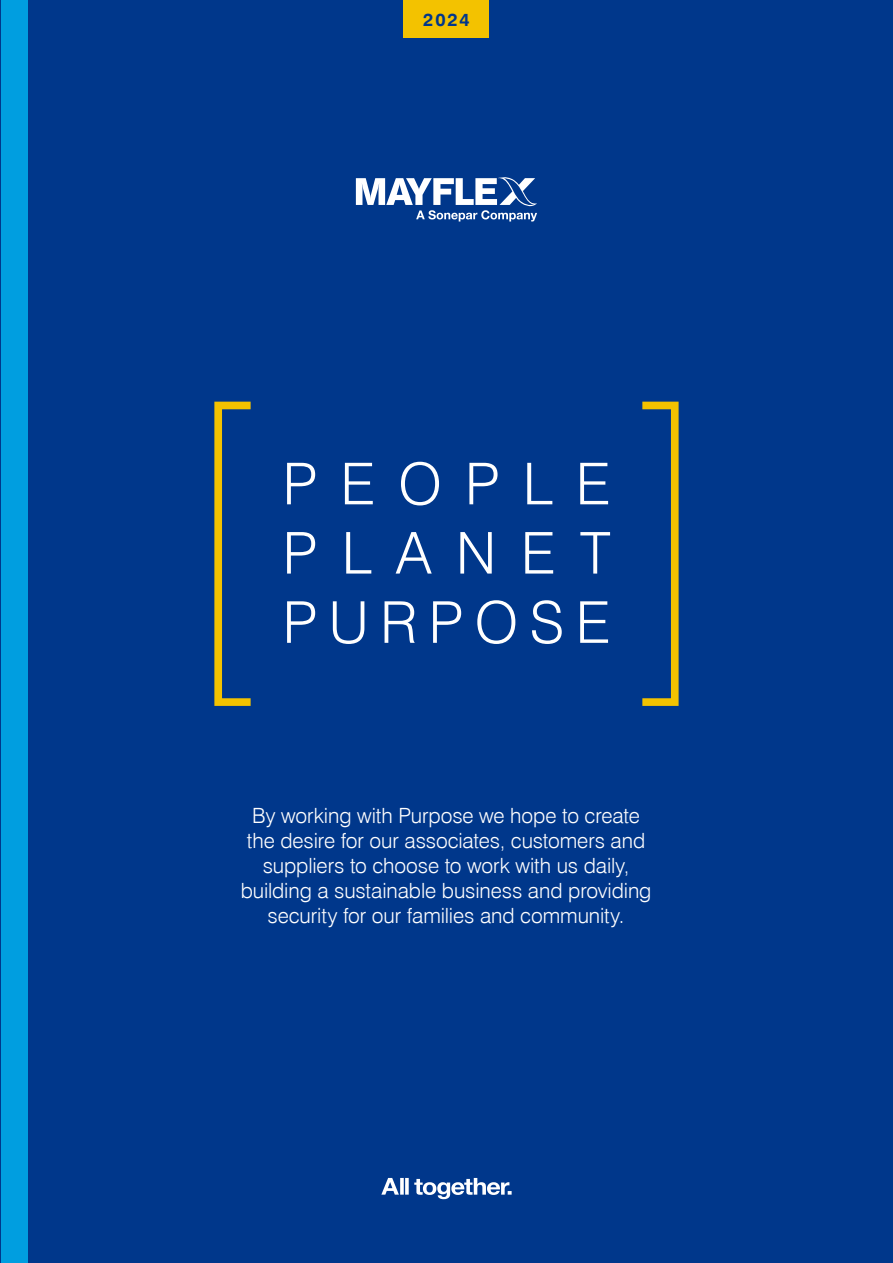
<style>
.page{position:relative;width:893px;height:1263px;background:#00378b}
.page>*{position:absolute;margin:0;border:0;box-sizing:border-box;transform-origin:0 0}
.t1{font:300 57.75px/69.3px "Swiss 721 BT";letter-spacing:.4em;color:#fff;text-align:justify}
.t2{font:300 21px/25.2px "Swiss 721 BT";letter-spacing:-.005em;color:#fff;text-align:center}
.t3{font:700 18px "Swiss 721 BT";color:#00378b}
</style>
<div class="page">
<div style="left:1px;top:0;width:27px;height:1263px;background:#009ee0"></div>
<div style="left:638px;top:402px;width:41px;height:304px;border:8px solid #f3c200"></div>
<div style="left:214px;top:402px;width:40px;height:304px;border:8px solid #f3c200"></div>
<svg style="left:381px;top:1178px;width:131px;height:21px"></svg>
<svg style="left:356px;top:177px;width:181px;height:44px"></svg>
<div style="left:404px;top:0;width:85px;height:37px;background:#f3c200"></div>
<p class="t3" style="left:423px;top:8px;width:48px">2024</p>
<h1 class="t1" style="left:282px;top:449px;width:330px">PEOPLE PLANET PURPOSE</h1>
<p class="t2" style="left:241px;top:802px;width:412px">By working with Purpose we hope to create the desire for our associates, customers and suppliers to choose to work with us daily, building a sustainable business and providing security for our families and community.</p>
</div>
